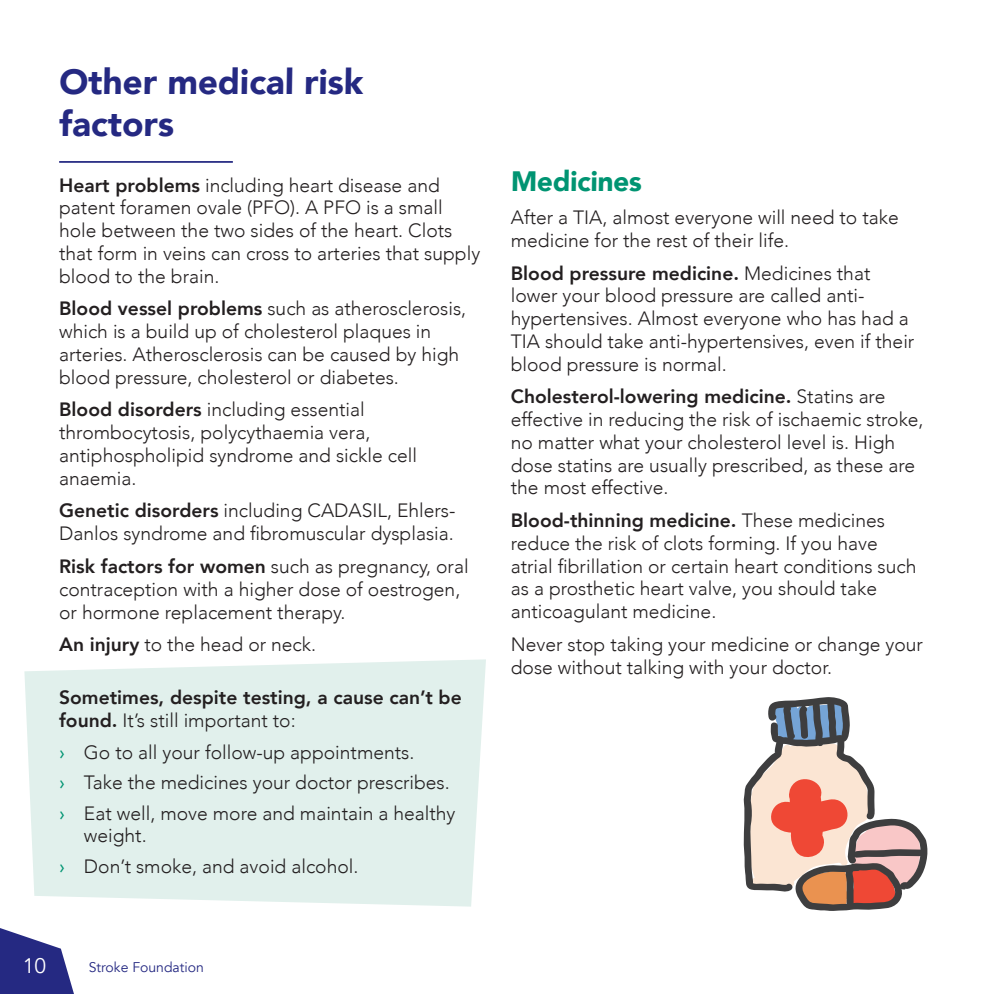
<style>
.page{position:relative;width:990px;height:994px;background:#fff}
.page>*{position:absolute;margin:0;border:0;box-sizing:border-box;transform-origin:0 0}
.t1{font:900 35px/42px "Avenir";color:#252982}
.t2{font:900 28px "Avenir";color:#009472}
.t3{font:21px "Avenir";color:#fff}
.t4{font:300 19.25px/22.8px "Avenir";color:#231f20}
.t5{font:800 19.25px/22.8px "Avenir";color:#231f20}
.t6{font:14px "Avenir";color:#252982}
.s1{font-weight:800}
.s2{font-weight:300}
.s3{font-weight:400;color:#009472}
</style>
<div class="page">
<svg style="left:24px;top:659px;width:462px;height:247px;background:#e3f1ed"></svg>
<hr style="left:59px;top:161px;width:174px;height:2px;background:#252982">
<svg style="left:743px;top:697px;width:184px;height:214px"></svg>
<svg style="left:0;top:928px;width:74px;height:66px"></svg>
<h1 class="t1" style="left:59px;top:60px;width:305px">Other medical risk factors</h1>
<p class="t4" style="left:59px;top:174px;width:422px"><span class="s1">Heart problems</span> including heart disease and patent foramen ovale (PFO). A PFO is a small hole between the two sides of the heart. Clots that form in veins can cross to arteries that supply blood to the brain.</p>
<p class="t4" style="left:59px;top:297px;width:408px"><span class="s1">Blood vessel problems</span> such as atherosclerosis, which is a build up of cholesterol plaques in arteries. Atherosclerosis can be caused by high blood pressure, cholesterol or diabetes.</p>
<p class="t4" style="left:59px;top:398px;width:359px"><span class="s1">Blood disorders</span> including essential thrombocytosis, polycythaemia vera, antiphospholipid syndrome and sickle cell anaemia.</p>
<p class="t4" style="left:59px;top:499px;width:398px"><span class="s1">Genetic disorders</span> including CADASIL, Ehlers-<br>Danlos syndrome and fibromuscular dysplasia.</p>
<p class="t4" style="left:59px;top:555px;width:411px"><span class="s1">Risk factors for women</span> such as pregnancy, oral contraception with a higher dose of oestrogen, or hormone replacement therapy.</p>
<p class="t4" style="left:59px;top:633px;width:258px"><span class="s1">An injury</span> to the head or neck.</p>
<p class="t5" style="left:59px;top:685px;width:404px">Sometimes, despite testing, a cause can’t be found. <span class="s2">It’s still important to:</span></p>
<p class="t4" style="left:59px;top:737px;width:398px;line-height:30.1px"><span class="s3">›</span> Go to all your follow-up appointments.<br><span class="s3">›</span> Take the medicines your doctor prescribes. <span class="s3">›</span> Eat well, move more and maintain a healthy</p>
<p class="t4" style="left:59px;top:820px;width:301px;line-height:30.1px;text-indent:25px">weight.<br><span class="s3">›</span> Don’t smoke, and avoid alcohol.</p>
<h2 class="t2" style="left:511px;top:158px;width:133px">Medicines</h2>
<p class="t4" style="left:511px;top:206px;width:389px">After a TIA, almost everyone will need to take medicine for the rest of their life.</p>
<p class="t4" style="left:511px;top:261px;width:405px"><span class="s1">Blood pressure medicine.</span> Medicines that lower your blood pressure are called anti&shy;hypertensives. Almost everyone who has had a TIA should take anti-hypertensives, even if their blood pressure is normal.</p>
<p class="t4" style="left:511px;top:385px;width:414px"><span class="s1">Cholesterol-lowering medicine.</span> Statins are effective in reducing the risk of ischaemic stroke, no matter what your cholesterol level is. High dose statins are usually prescribed, as these are the most effective.</p>
<p class="t4" style="left:511px;top:509px;width:407px"><span class="s1">Blood-thinning medicine.</span> These medicines reduce the risk of clots forming. If you have atrial fibrillation or certain heart conditions such as a prosthetic heart valve, you should take anticoagulant medicine.</p>
<p class="t4" style="left:511px;top:632px;width:413px">Never stop taking your medicine or change your dose without talking with your doctor.</p>
<p class="t3" style="left:23px;top:952px;width:25px">10</p>
<p class="t6" style="left:89px;top:958px;width:117px">Stroke Foundation</p>
</div>
